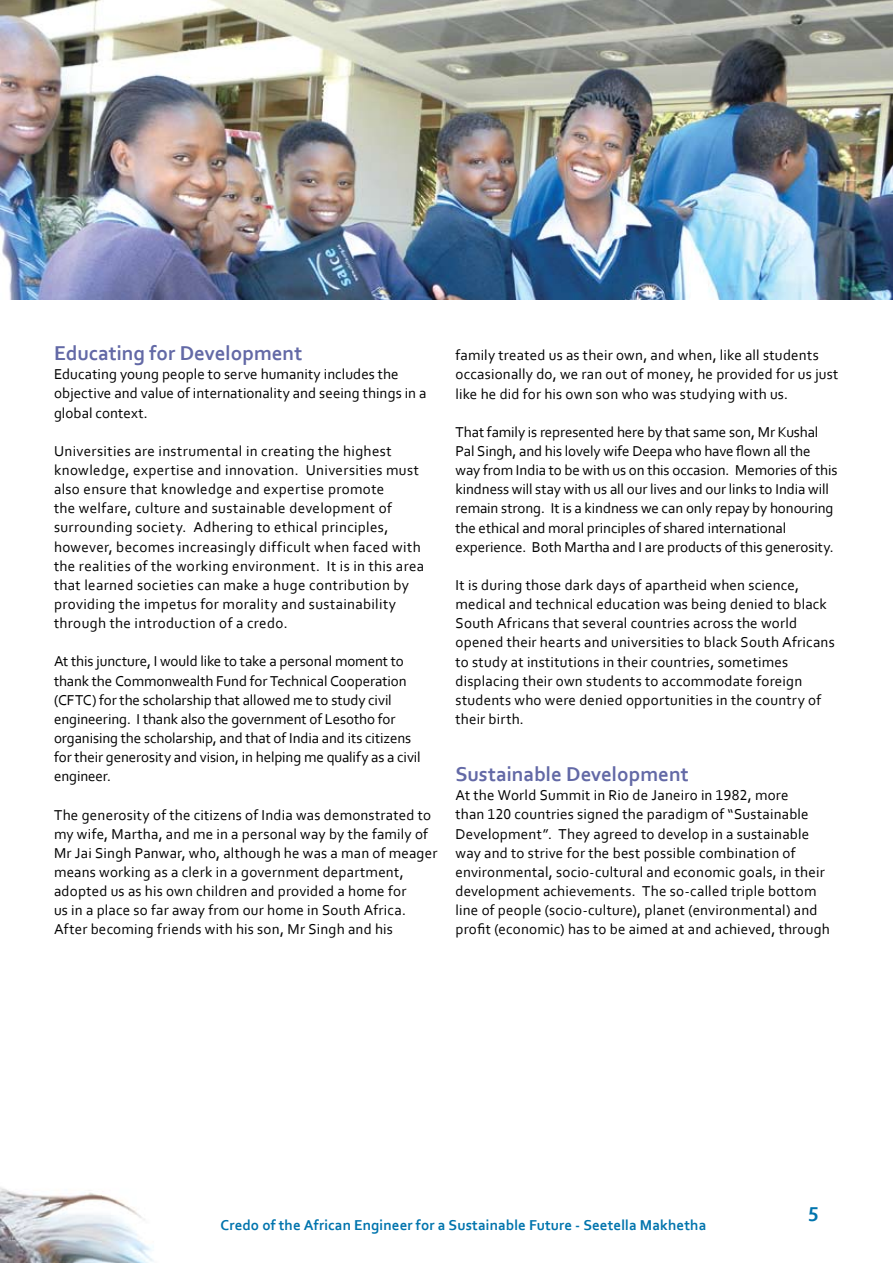
<style>
.page{position:relative;width:893px;height:1263px;background:#fff}
.page>*{position:absolute;margin:0;border:0;box-sizing:border-box;transform-origin:0 0}
.t1{font:700 21px "Corbel";color:#6369a6}
.t2{font:700 21px "Corbel";color:#0074ad}
.t3{font:15px/19.2px "Corbel";letter-spacing:.015em;color:#000}
.t4{font:15px/19.2px "Corbel";letter-spacing:-.005em;color:#000}
.t5{font:700 15px "Corbel";letter-spacing:.005em;color:#0074ad}
</style>
<div class="page">
<img style="left:0;top:1187px;width:154px;height:76px">
<img style="left:0;top:0;width:893px;height:300px">
<h1 class="t1" style="left:54px;top:340px;width:250px">Educating for Development</h1>
<p class="t3" style="left:54px;top:364px;width:374px">Educating young people to serve humanity includes the objective and value of internationality and seeing things in a global context.</p>
<p class="t3" style="left:54px;top:441px;width:372px">Universities are instrumental in creating the highest knowledge, expertise and innovation. Universities must also ensure that knowledge and expertise promote<br>the welfare, culture and sustainable development of surrounding society. Adhering to ethical principles, however, becomes increasingly difficult when faced with the realities of the working environment. It is in this area that learned societies can make a huge contribution by providing the impetus for morality and sustainability through the introduction of a credo.</p>
<p class="t4" style="left:54px;top:651px;width:368px">At this juncture, I would like to take a personal moment to thank the Commonwealth Fund for Technical Cooperation (CFTC) for the scholarship that allowed me to study civil engineering. I thank also the government of Lesotho for organising the scholarship, and that of India and its citizens for their generosity and vision, in helping me qualify as a civil engineer.</p>
<p class="t3" style="left:54px;top:805px;width:385px">The generosity of the citizens of India was demonstrated to my wife, Martha, and me in a personal way by the family of Mr Jai Singh Panwar, who, although he was a man of meager means working as a clerk in a government department, adopted us as his own children and provided a home for<br>us in a place so far away from our home in South Africa.<br>After becoming friends with his son, Mr Singh and his</p>
<p class="t3" style="left:455px;top:345px;width:384px">family treated us as their own, and when, like all students occasionally do, we ran out of money, he provided for us just like he did for his own son who was studying with us.</p>
<p class="t4" style="left:455px;top:422px;width:383px">That family is represented here by that same son, Mr Kushal Pal Singh, and his lovely wife Deepa who have flown all the way from India to be with us on this occasion. Memories of this kindness will stay with us all our lives and our links to India will remain strong. It is a kindness we can only repay by honouring the ethical and moral principles of shared international experience. Both Martha and I are products of this generosity.</p>
<p class="t3" style="left:455px;top:575px;width:381px">It is during those dark days of apartheid when science, medical and technical education was being denied to black South Africans that several countries across the world opened their hearts and universities to black South Africans to study at institutions in their countries, sometimes displacing their own students to accommodate foreign students who were denied opportunities in the country of their birth.</p>
<h1 class="t1" style="left:455px;top:761px;width:235px">Sustainable Development</h1>
<p class="t3" style="left:455px;top:785px;width:376px">At the World Summit in Rio de Janeiro in 1982, more<br>than 120 countries signed the paradigm of “Sustainable Development”. They agreed to develop in a sustainable way and to strive for the best possible combination of environmental, socio-cultural and economic goals, in their development achievements. The so-called triple bottom line of people (socio-culture), planet (environmental) and profit (economic) has to be aimed at and achieved, through</p>
<p class="t5" style="left:221px;top:1215px;width:487px">Credo of the African Engineer for a Sustainable Future - Seetella Makhetha</p>
<h1 class="t2" style="left:808px;top:1201px;width:13px">5</h1>
</div>
